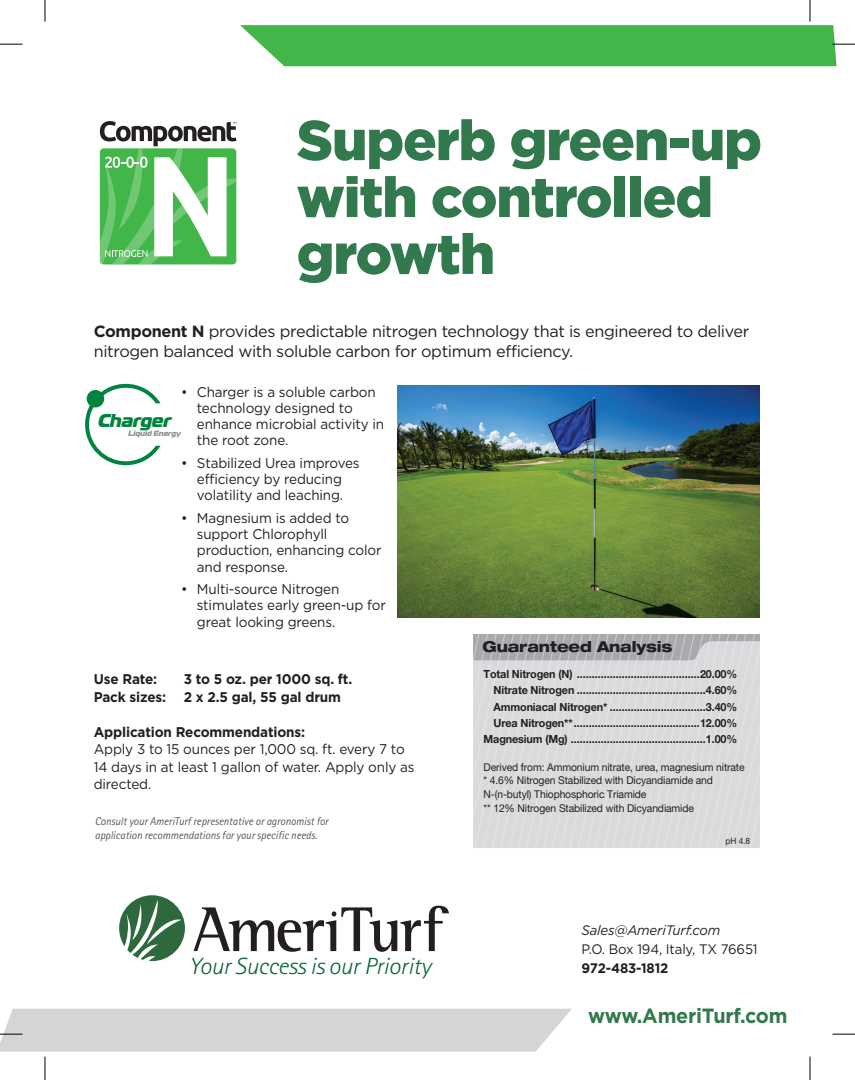
<style>
.page{position:relative;width:855px;height:1080px;background:#fff}
.page>*{position:absolute;margin:0;border:0;box-sizing:border-box;transform-origin:0 0}
.t1{font:900 56.12px/56.9px "Gotham";letter-spacing:-.02em;color:#33794e}
.t2{font:italic 300 23.5px "Rotis Sans Serif";letter-spacing:-.01em;color:#0c6638;scale:1.06 1}
.t3{font:700 20.62px "Gotham";letter-spacing:-.01em;color:#33794e;scale:.96 1}
.t4{font:italic 18.5px "Magistral Black C";color:#00843f}
.t5{font:16.25px/20px "Gotham";letter-spacing:-.02em;color:#231f20}
.t6{font:800 expanded 15px "Helvetica Neue LT Pro";letter-spacing:-.01em;color:#231f20;scale:.96 1}
.t7{font:14px/16.2px "Gotham";letter-spacing:-.01em;color:#231f20;scale:.96 1}
.t8{font:700 14px/17.5px "Gotham";letter-spacing:-.01em;color:#231f20;scale:.96 1}
.t9{font:13.75px "Gotham";letter-spacing:-.01em;color:#231f20;scale:.96 1}
.t10{font:italic 13.75px "Gotham";letter-spacing:-.01em;color:#231f20;scale:.96 1}
.t11{font:700 13.75px "Gotham";letter-spacing:-.01em;color:#231f20;scale:.96 1}
.t12{font:700 11.25px/16.2px "Helvetica Neue LT Pro";letter-spacing:-.01em;color:#231f20;text-align:right;scale:.96 1}
.t13{font:italic 11.25px/13.8px "Rotis Sans Serif";color:#57585a;scale:.96 1}
.t14{font:10.75px/13.8px "Helvetica Neue LT Pro";letter-spacing:-.01em;color:#231f20;scale:.96 1}
.t15{font:8.75px "Helvetica Neue LT Pro";color:#231f20;scale:.96 1}
.t16{font:italic 7.62px "Magistral Black C";color:#939598}
.s1{font-weight:700}
</style>
<div class="page">
<img style="left:397px;top:385px;width:363px;height:232px">
<svg style="left:194px;top:906px;width:255px;height:46px"></svg>
<svg style="left:119px;top:895px;width:66px;height:66px"></svg>
<svg style="left:100px;top:121px;width:136px;height:143px"></svg>
<svg style="left:474px;top:635px;width:286px;height:213px;background:#d5d6d8"></svg>
<svg style="left:45px;top:0;width:1px;height:22px"></svg>
<svg style="left:0;top:44px;width:22px;height:1px"></svg>
<svg style="left:0;top:1009px;width:572px;height:71px"></svg>
<svg style="left:240px;top:0;width:615px;height:66px"></svg>
<svg style="left:832px;top:1034px;width:23px;height:1px"></svg>
<svg style="left:810px;top:1057px;width:1px;height:23px"></svg>
<svg style="left:85px;top:384px;width:76px;height:81px"></svg>
<div style="left:87px;top:390px;width:17px;height:18px;background:#00843f;border-radius:50%"></div>
<h1 class="t1" style="left:297px;top:110px;width:467px">Superb green-up with controlled growth</h1>
<p class="t5" style="left:94px;top:321px;width:657px"><span class="s1">Component N</span> provides predictable nitrogen technology that is engineered to deliver nitrogen balanced with soluble carbon for optimum efficiency.</p>
<p class="t7" style="left:197px;top:383px;width:197px;text-indent:-16px">• Charger is a soluble carbon technology designed to enhance microbial activity in the root zone.</p>
<p class="t7" style="left:181px;top:454px;width:187px;text-align:center">• Stabilized Urea improves efficiency by reducing volatility and leaching.</p>
<p class="t7" style="left:197px;top:509px;width:194px;text-indent:-16px">• Magnesium is added to support Chlorophyll production, enhancing color and response.</p>
<p class="t7" style="left:197px;top:581px;width:198px;text-indent:-16px">• Multi-source Nitrogen stimulates early green-up for great looking greens.</p>
<h3 class="t4" style="left:97px;top:408px;width:79px">Charger</h3>
<p class="t16" style="left:128px;top:429px;width:54px">Liquid Energy</p>
<p class="t8" style="left:94px;top:670px;width:271px;text-indent:90px">3 to 5 oz. per 1000 sq. ft.<br>Pack sizes: 2 x 2.5 gal, 55 gal drum</p>
<p class="t8" style="left:94px;top:723px;width:222px">Application Recommendations:</p>
<p class="t7" style="left:94px;top:740px;width:336px;line-height:17.5px">Apply 3 to 15 ounces per 1,000 sq. ft. every 7 to<br>14 days in at least 1 gallon of water. Apply only as directed.</p>
<p class="t8" style="left:94px;top:670px;width:68px">Use Rate:</p>
<p class="t13" style="left:95px;top:815px;width:245px">Consult your AmeriTurf representative or agronomist for application recommendations for your specific needs.</p>
<h2 class="t2" style="left:189px;top:953px;width:230px">Your Success is our Priority</h2>
<p class="t6" style="left:482px;top:637px;width:200px">Guaranteed Analysis</p>
<p class="t12" style="left:484px;top:666px;width:266px">Total Nitrogen (N) .........................................20.00% Nitrate Nitrogen ...........................................4.60% Ammoniacal Nitrogen* ................................3.40% Urea Nitrogen**..........................................12.00% Magnesium (Mg) .............................................1.00%</p>
<p class="t14" style="left:484px;top:760px;width:273px">Derived from: Ammonium nitrate, urea, magnesium nitrate * 4.6% Nitrogen Stabilized with Dicyandiamide and N-(n-butyl) Thiophosphoric Triamide<br>** 12% Nitrogen Stabilized with Dicyandiamide</p>
<p class="t15" style="left:726px;top:836px;width:27px">pH 4.8</p>
<p class="t10" style="left:581px;top:923px;width:146px">Sales@AmeriTurf.com</p>
<p class="t9" style="left:581px;top:942px;width:185px">P.O. Box 194, Italy, TX 76651</p>
<p class="t11" style="left:581px;top:960px;width:92px">972-483-1812</p>
<h3 class="t3" style="left:588px;top:1004px;width:209px">www.AmeriTurf.com</h3>
</div>
